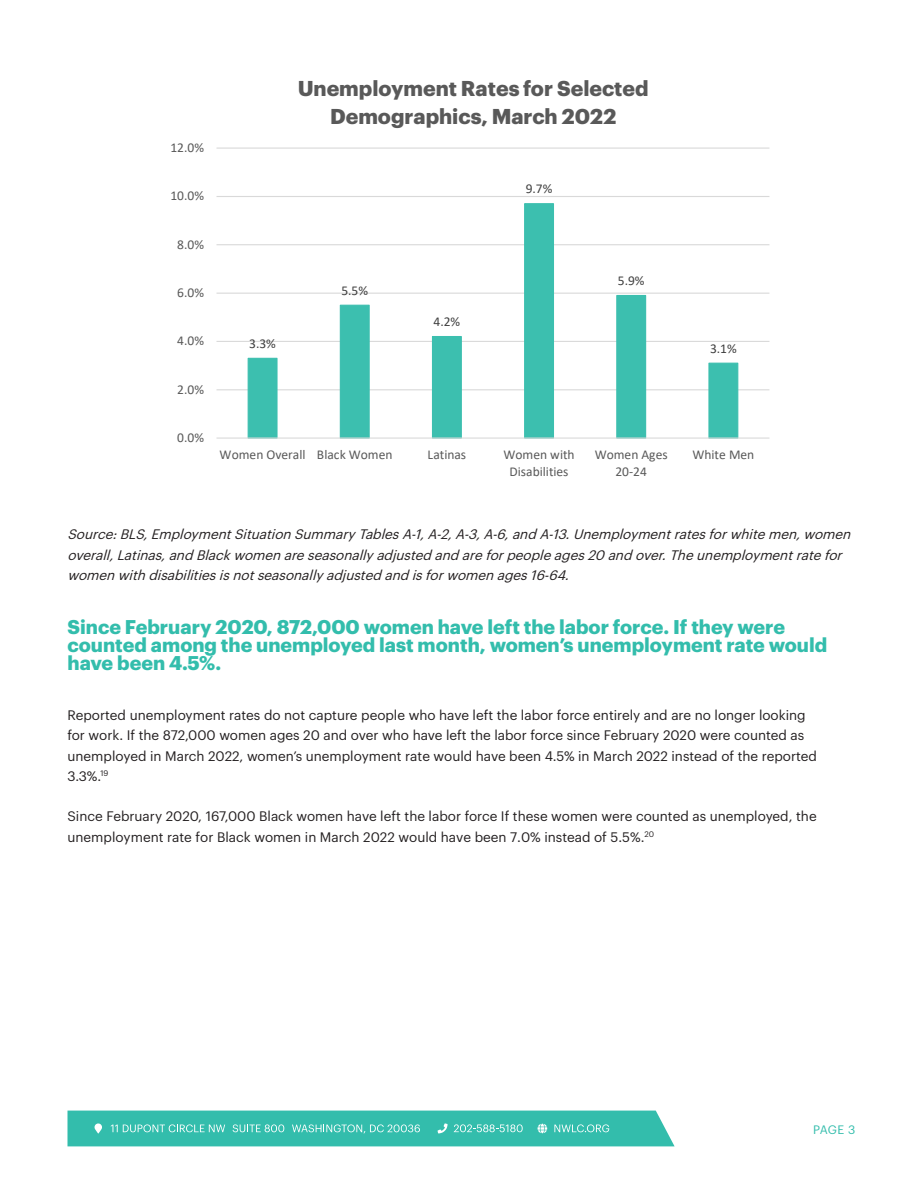
<style>
.page{position:relative;width:918px;height:1188px;background:#fff}
.page>*{position:absolute;margin:0;border:0;box-sizing:border-box;transform-origin:0 0}
.t1{font:700 21px/28.7px "Graphik";color:#595959;text-align:center}
.BODY_TEXT_SUBTITLE{font:700 19.5px/18px "Graphik";color:#33bdac}
.Paragraph_Style_1{font:13.5px/20.2px "Graphik";color:#231f20}
.BODY_TEXT_SUBTITLE-2{font:italic 13.5px/20.2px "Graphik";color:#231f20}
.t2{font:13.5px/16.5px "Calibri";color:#595959;text-align:center}
.t3{font:13.5px/18px "Graphik";color:#595959;text-align:center}
.t4{font:13.5px "Calibri";color:#404040}
.t5{font:13.5px "Graphik";color:#404040}
.t6{font:12px "Graphik";color:#33bdac}
</style>
<div class="page">
<svg style="left:67px;top:1111px;width:608px;height:35px;background:#40c1b1"></svg>
<hr style="left:217px;top:389px;width:552px;height:1px;background:#d9d9d9">
<hr style="left:217px;top:341px;width:552px;height:1px;background:#d9d9d9">
<hr style="left:217px;top:293px;width:552px;height:1px;background:#d9d9d9">
<hr style="left:217px;top:244px;width:552px;height:1px;background:#d9d9d9">
<hr style="left:217px;top:196px;width:552px;height:1px;background:#d9d9d9">
<hr style="left:217px;top:148px;width:552px;height:1px;background:#d9d9d9">
<svg style="left:247px;top:203px;width:492px;height:235px"></svg>
<hr style="left:217px;top:438px;width:552px;height:1px;background:#d9d9d9">
<p class="t2" style="left:170px;top:139px;width:35px">12.0%</p>
<p class="t2" style="left:170px;top:187px;width:35px">10.0%</p>
<p class="t2" style="left:177px;top:236px;width:28px">8.0%</p>
<p class="t2" style="left:177px;top:284px;width:28px">6.0%</p>
<p class="t2" style="left:177px;top:332px;width:28px">4.0%</p>
<p class="t2" style="left:177px;top:380px;width:28px">2.0%</p>
<p class="t2" style="left:177px;top:429px;width:28px">0.0%</p>
<p class="t1" style="left:298px;top:72px;width:352px">Unemployment Rates for Selected<br>Demographics, March 2022</p>
<p class="t1" style="left:293px;top:79px;width:352px">Unemployment Rates for Selected<br>Demographics, February 2022</p>
<p class="t5" style="left:245px;top:329px;width:32px">3.6%</p>
<p class="t4" style="left:249px;top:334px;width:28px">3.3%</p>
<p class="t4" style="left:341px;top:281px;width:28px">5.5%</p>
<p class="t4" style="left:434px;top:312px;width:28px">4.2%</p>
<p class="t4" style="left:526px;top:179px;width:28px">9.7%</p>
<p class="t5" style="left:517px;top:186px;width:31px">9.7%</p>
<p class="t4" style="left:618px;top:271px;width:28px">5.9%</p>
<p class="t4" style="left:710px;top:339px;width:28px">3.1%</p>
<p class="t2" style="left:220px;top:446px;width:174px">Women Overall Black Women</p>
<p class="t2" style="left:428px;top:446px;width:40px">Latinas</p>
<p class="t2" style="left:504px;top:446px;width:73px">Women with<br>Disabilities</p>
<p class="t2" style="left:595px;top:446px;width:74px">Women Ages<br>20-24</p>
<p class="t2" style="left:692px;top:446px;width:63px">White Men</p>
<p class="t3" style="left:238px;top:451px;width:50px">Women</p>
<p class="t3" style="left:311px;top:451px;width:88px">Black Women</p>
<p class="t3" style="left:423px;top:451px;width:46px">Latinas</p>
<p class="t3" style="left:497px;top:451px;width:81px">Women with<br>Disabilities</p>
<p class="t3" style="left:594px;top:451px;width:168px">White Men Women Ages</p>
<p class="BODY_TEXT_SUBTITLE-2" style="left:68px;top:523px;width:789px">Source:BLS,EmploymentSituationSummaryTablesA-1,A-2,A-3,A-6,andA-13.Unemploymentratesforwhitemen,women overall,Latinas,andBlackwomenareseasonallyadjustedandareforpeopleages20 andover.Theunemploymentratefor womenwithdisabilitiesisnotseasonallyadjustedandisforwomenages16-64.</p>
<p class="BODY_TEXT_SUBTITLE" style="left:68px;top:617px;width:761px">Since February 2020, 872,000 women have left the labor force. If they were counted among the unemployed last month, women’s unemployment rate would have been 4.5%.</p>
<p class="Paragraph_Style_1" style="left:68px;top:704px;width:751px">Reported unemployment rates do not capture people who have left the labor force entirely and are no longer looking for work. If the 872,000 women ages 20 and over who have left the labor force since February 2020 were counted as unemployed in March 2022, women’s unemployment rate would have been 4.5% in March 2022 instead of the reported 3.3%.<sup>19</sup></p>
<p class="Paragraph_Style_1" style="left:68px;top:805px;width:751px">Since February 2020, 167,000 Black women have left the labor force If these women were counted as unemployed, the unemployment rate for Black women in March 2022 would have been 7.0% instead of 5.5%.<sup>20</sup></p>
<p class="t6" style="left:813px;top:1120px;width:44px">PAGE 3</p>
</div>
